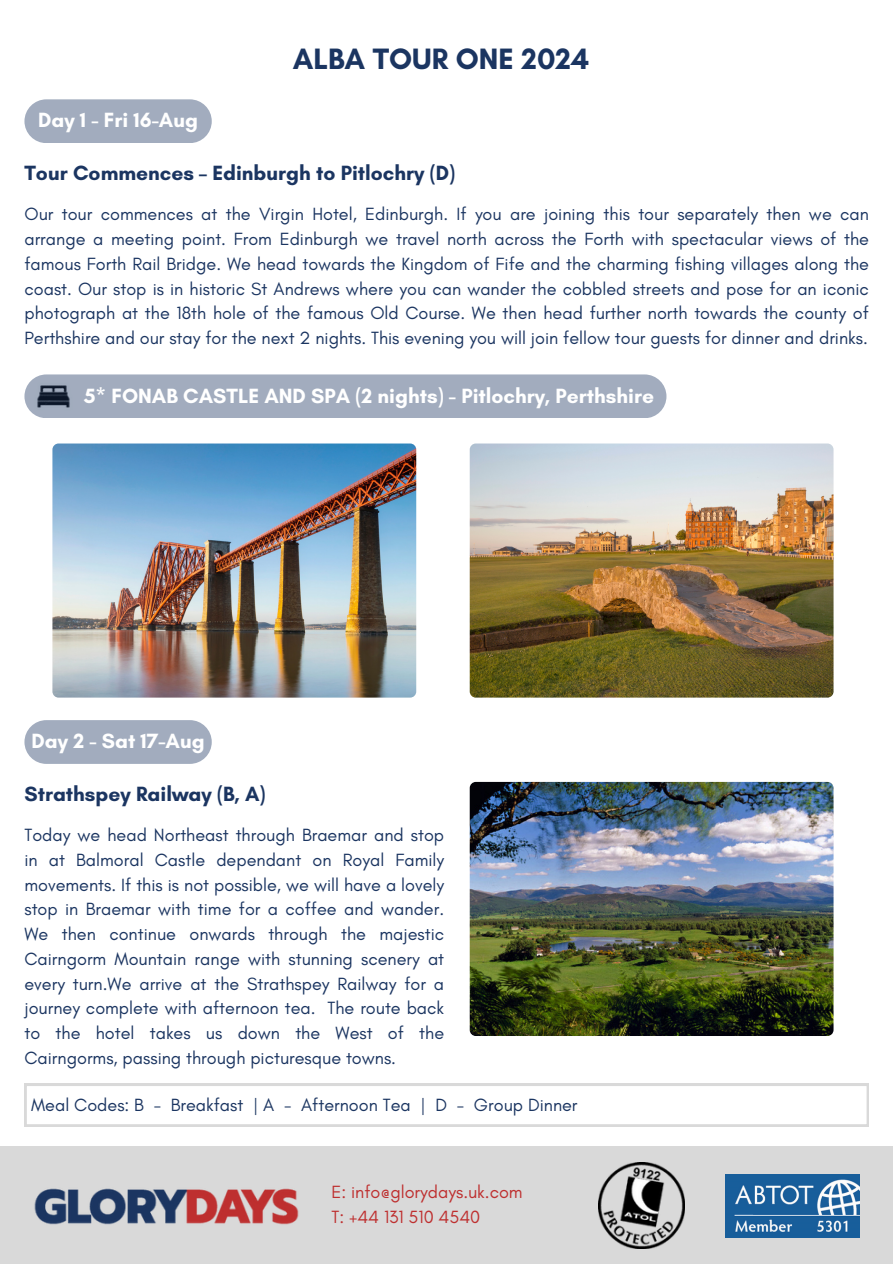
<style>
.page{position:relative;width:893px;height:1264px;background:#fff}
.page>*{position:absolute;margin:0;border:0;box-sizing:border-box;transform-origin:0 0}
.t1{font:700 30px "Glacial Indifference";color:#1b3561}
.t2{font:700 21px "Glacial Indifference";color:#fff}
.t3{font:700 21px "Glacial Indifference";color:#1b3561}
.t4{font:18px/24.8px "Glacial Indifference";color:#1b3561;text-align:justify}
.t5{font:18px "Glacial Indifference";color:#be2f2f}
</style>
<div class="page">
<div style="left:0;top:1146px;width:892px;height:117px;background:#d9d9d9"></div>
<img style="left:34px;top:1188px;width:265px;height:37px">
<img style="left:725px;top:1174px;width:134px;height:63px">
<img style="left:599px;top:1162px;width:85px;height:85px">
<div style="left:24px;top:99px;width:188px;height:44px;background:#a2acbe;border-radius:22px"></div>
<div style="left:24px;top:374px;width:642px;height:44px;background:#a2acbe;border-radius:22px"></div>
<img style="left:52px;top:443px;width:364px;height:254px;border-radius:6px">
<img style="left:469px;top:443px;width:364px;height:254px;border-radius:6px">
<div style="left:24px;top:720px;width:188px;height:44px;background:#a2acbe;border-radius:22px"></div>
<img style="left:469px;top:782px;width:364px;height:254px;border-radius:6px">
<svg style="left:25px;top:1083px;width:843px;height:43px"></svg>
<p class="t2" style="left:38px;top:107px;width:161px">Day 1 - Fri 16-Aug</p>
<p class="t1" style="left:292px;top:41px;width:298px">ALBA TOUR ONE 2024</p>
<p class="t3" style="left:24px;top:160px;width:432px">Tour Commences – Edinburgh to Pitlochry (D)</p>
<p class="t4" style="left:24px;top:202px;width:846px">Our tour commences at the Virgin Hotel, Edinburgh. If you are joining this tour separately then we can arrange a meeting point. From Edinburgh we travel north across the Forth with spectacular views of the famous Forth Rail Bridge. We head towards the Kingdom of Fife and the charming fishing villages along the coast. Our stop is in historic St Andrews where you can wander the cobbled streets and pose for an iconic photograph at the 18th hole of the famous Old Course. We then head further north towards the county of Perthshire and our stay for the next 2 nights. This evening you will join fellow tour guests for dinner and drinks.</p>
<p class="t2" style="left:84px;top:382px;width:571px">5* FONAB CASTLE AND SPA (2 nights) - Pitlochry, Perthshire</p>
<p class="t2" style="left:31px;top:728px;width:175px">Day 2 - Sat 17-Aug</p>
<p class="t3" style="left:24px;top:781px;width:243px">Strathspey Railway (B, A)</p>
<p class="t4" style="left:24px;top:822px;width:421px">Today we head Northeast through Braemar and stop in at Balmoral Castle dependant on Royal Family movements. If this is not possible, we will have a lovely stop in Braemar with time for a coffee and wander.<br>We then continue onwards through the majestic Cairngorm Mountain range with stunning scenery at every turn.We arrive at the Strathspey Railway for a journey complete with afternoon tea. The route back to the hotel takes us down the West of the Cairngorms, passing through picturesque towns.</p>
<p class="t4" style="left:31px;top:1092px;width:548px">Meal Codes: B - Breakfast | A - Afternoon Tea | D - Group Dinner</p>
<p class="t5" style="left:331px;top:1180px;width:193px">E: info@glorydays.uk.com</p>
<p class="t5" style="left:331px;top:1205px;width:150px">T: +44 131 510 4540</p>
</div>
